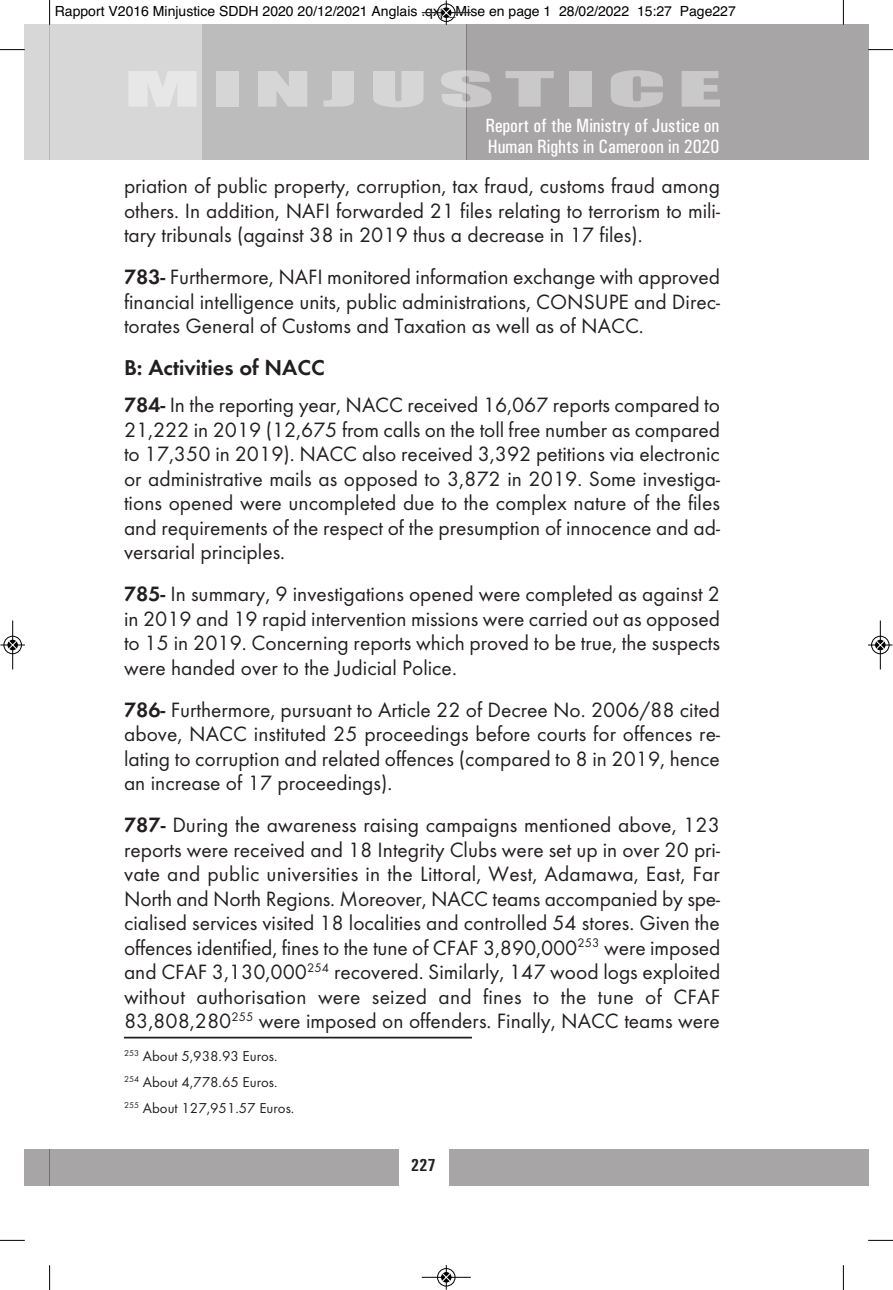
<style>
.page{position:relative;width:893px;height:1290px;background:#fff}
.page>*{position:absolute;margin:0;border:0;box-sizing:border-box;transform-origin:0 0}
.t1{font:44.98px "Impact";letter-spacing:.1em;color:rgb(255 255 255/.4);scale:2.39 1}
.t2{font:700 22.22px "Function";color:#231f20}
.t3{font:21.53px/24.5px "Function";color:#231f20;text-align:justify}
.t4{font:500 condensed 19.25px/21px "Univers";color:#fff}
.t5{font:700 condensed 17.5px "Univers";color:#231f20}
.t6{font:14.88px/25.9px "Function";color:#231f20}
.t7{font:14px "Helvetica";color:#000}
.s1{font-weight:700}
</style>
<div class="page">
<div style="left:50px;top:1149px;width:818px;height:36px;background:#a7a5a5"></div>
<div style="left:466px;top:25px;width:402px;height:135px;background:#a7a5a5"></div>
<div style="left:202px;top:25px;width:264px;height:135px;background:#bdbcbc"></div>
<hr style="left:124px;top:1037px;width:348px;height:1px;background:#231f20">
<div style="left:399px;top:1146px;width:49px;height:42px;background:#fff"></div>
<div style="left:50px;top:25px;width:152px;height:135px;background:#d8d7d7"></div>
<div style="left:25px;top:25px;width:25px;height:135px;background:#d8d7d7"></div>
<div style="left:25px;top:1149px;width:25px;height:36px;background:#a7a5a5"></div>
<svg style="left:49px;top:0;width:1px;height:25px"></svg>
<svg style="left:0;top:49px;width:25px;height:1px"></svg>
<svg style="left:843px;top:0;width:1px;height:25px"></svg>
<svg style="left:868px;top:49px;width:25px;height:1px"></svg>
<svg style="left:49px;top:1265px;width:1px;height:25px"></svg>
<svg style="left:0;top:1240px;width:25px;height:1px"></svg>
<svg style="left:843px;top:1265px;width:1px;height:25px"></svg>
<svg style="left:868px;top:1240px;width:25px;height:1px"></svg>
<div style="left:437px;top:3px;width:19px;height:19px;border:1px solid #fff;border-radius:50%"></div>
<hr style="left:422px;top:12px;width:49px;height:1px;background:#000">
<div style="left:437px;top:4px;width:18px;height:18px;border:1px solid #000;border-radius:50%"></div>
<svg style="left:442px;top:0;width:9px;height:25px"></svg>
<div style="left:437px;top:1268px;width:19px;height:18px;border:1px solid #fff;border-radius:50%"></div>
<hr style="left:422px;top:1277px;width:49px;height:1px;background:#000">
<div style="left:437px;top:1268px;width:18px;height:18px;border:1px solid #000;border-radius:50%"></div>
<svg style="left:442px;top:1265px;width:9px;height:24px"></svg>
<div style="left:3px;top:636px;width:19px;height:18px;border:1px solid #fff;border-radius:50%"></div>
<hr style="left:12px;top:620px;width:1px;height:49px;background:#000">
<div style="left:4px;top:636px;width:18px;height:18px;border:1px solid #000;border-radius:50%"></div>
<svg style="left:0;top:640px;width:25px;height:9px"></svg>
<div style="left:871px;top:636px;width:19px;height:18px;border:1px solid #fff;border-radius:50%"></div>
<hr style="left:880px;top:620px;width:1px;height:49px;background:#000">
<div style="left:871px;top:636px;width:18px;height:18px;border:1px solid #000;border-radius:50%"></div>
<svg style="left:868px;top:640px;width:24px;height:9px"></svg>
<p class="t7" style="left:55px;top:3px;width:682px">Rapport V2016 Minjustice SDDH 2020 20/12/2021 Anglais .qxp_Mise en page 1 28/02/2022 15:27 Page227</p>
<h1 class="t1" style="left:124px;top:65px;width:252px">MINJUSTICE</h1>
<p class="t4" style="left:485px;top:115px;width:235px">Report of the Ministry of Justice on<br>Human Rights in Cameroon in 2020</p>
<p class="t3" style="left:124px;top:174px;width:597px">priation of public property, corruption, tax fraud, customs fraud among others. In addition, NAFI forwarded 21 files relating to terrorism to mili&shy;tary tribunals (against 38 in 2019 thus a decrease in 17 files).</p>
<p class="t3" style="left:124px;top:265px;width:597px"><span class="s1">783-</span> Furthermore, NAFI monitored information exchange with approved financial intelligence units, public administrations, CONSUPE and Direc&shy;torates General of Customs and Taxation as well as of NACC.</p>
<p class="t2" style="left:124px;top:355px;width:202px">B: Activities of NACC</p>
<p class="t3" style="left:124px;top:393px;width:597px"><span class="s1">784-</span> In the reporting year, NACC received 16,067 reports compared to 21,222 in 2019 (12,675 from calls on the toll free number as compared to 17,350 in 2019). NACC also received 3,392 petitions via electronic or administrative mails as opposed to 3,872 in 2019. Some investiga&shy;tions opened were uncompleted due to the complex nature of the files and requirements of the respect of the presumption of innocence and ad&shy;versarial principles.</p>
<p class="t3" style="left:124px;top:582px;width:597px"><span class="s1">785-</span> In summary, 9 investigations opened were completed as against 2 in 2019 and 19 rapid intervention missions were carried out as opposed to 15 in 2019. Concerning reports which proved to be true, the suspects were handed over to the Judicial Police.</p>
<p class="t3" style="left:124px;top:697px;width:597px"><span class="s1">786-</span> Furthermore, pursuant to Article 22 of Decree No. 2006/88 cited above, NACC instituted 25 proceedings before courts for offences re&shy;lating to corruption and related offences (compared to 8 in 2019, hence an increase of 17 proceedings).</p>
<p class="t3" style="left:124px;top:813px;width:598px"><span class="s1">787-</span> During the awareness raising campaigns mentioned above, 123 reports were received and 18 Integrity Clubs were set up in over 20 pri&shy;vate and public universities in the Littoral, West, Adamawa, East, Far North and North Regions. Moreover, NACC teams accompanied by spe&shy;cialised services visited 18 localities and controlled 54 stores. Given the offences identified, fines to the tune of CFAF 3,890,000<sup>253</sup> were imposed and CFAF 3,130,000<sup>254</sup> recovered. Similarly, 147 wood logs exploited without authorisation were seized and fines to the tune of CFAF 83,808,280<sup>255</sup> were imposed on offenders. Finally, NACC teams were</p>
<p class="t6" style="left:124px;top:1043px;width:172px"><sup>253</sup> About 5,938.93 Euros.<br><sup>254</sup> About 4,778.65 Euros.<br><sup>255</sup> About 127,951.57 Euros.</p>
<p class="t5" style="left:411px;top:1154px;width:27px">227</p>
</div>
